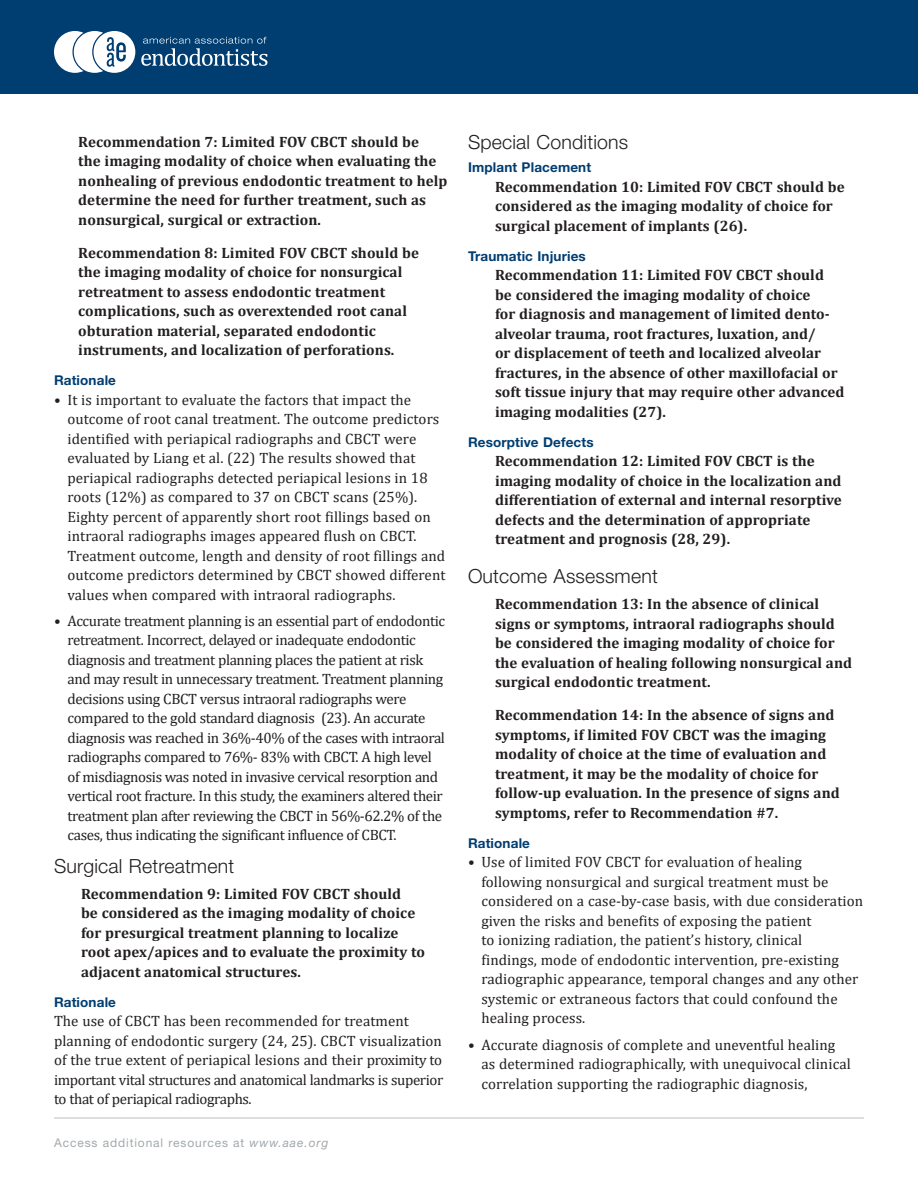
<style>
.page{position:relative;width:918px;height:1188px;background:#fff}
.page>*{position:absolute;margin:0;border:0;box-sizing:border-box;transform-origin:0 0}
.Heading_2{font:300 19.5px "Helvetica Neue LT Std";letter-spacing:.01em;color:#231f20}
.Text_1{font:700 15px/19.5px "Cambria";letter-spacing:.005em;color:#231f20}
.Text_1-2{font:15px/19.5px "Cambria";letter-spacing:.005em;color:#231f20}
.Text_1-3{font:15px/19.5px "Cambria";letter-spacing:-.025em;color:#231f20}
.Heading_4{font:700 13.5px "Helvetica Neue LT Std";letter-spacing:.01em;color:#003d71}
.t1{font:12px "Helvetica Neue LT Std";letter-spacing:.075em;color:#a3a9ad}
.s1{font-style:italic}
</style>
<div class="page">
<div style="left:0;top:0;width:918px;height:94px;background:#003d71"></div>
<hr style="left:54px;top:1117px;width:810px;height:2px;background:#d1d2d4">
<svg style="left:54px;top:31px;width:81px;height:42px"></svg>
<svg style="left:141px;top:37px;width:126px;height:29px"></svg>
<p class="Text_1" style="left:78px;top:131px;width:371px">Recommendation 7: Limited FOV CBCT should be<br>the imaging modality of choice when evaluating the nonhealing of previous endodontic treatment to help determine the need for further treatment, such as nonsurgical, surgical or extraction.</p>
<p class="Text_1" style="left:78px;top:242px;width:342px">Recommendation 8: Limited FOV CBCT should be the imaging modality of choice for nonsurgical retreatment to assess endodontic treatment complications, such as overextended root canal obturation material, separated endodontic instruments, and localization of perforations.</p>
<p class="Heading_4" style="left:54px;top:372px;width:64px">Rationale</p>
<p class="Text_1-2" style="left:68px;top:390px;width:380px;text-indent:-14px">• It is important to evaluate the factors that impact the outcome of root canal treatment. The outcome predictors identified with periapical radiographs and CBCT were evaluated by Liang et al. (22) The results showed that periapical radiographs detected periapical lesions in 18 roots (12%) as compared to 37 on CBCT scans (25%).<br>Eighty percent of apparently short root fillings based on intraoral radiographs images appeared flush on CBCT.<br>Treatment outcome, length and density of root fillings and outcome predictors determined by CBCT showed different values when compared with intraoral radiographs.</p>
<p class="Text_1-3" style="left:68px;top:611px;width:379px;text-indent:-14px">• Accurate treatment planning is an essential part of endodontic retreatment. Incorrect, delayed or inadequate endodontic diagnosis and treatment planning places the patient at risk and may result in unnecessary treatment. Treatment planning decisions using CBCT versus intraoral radiographs were compared to the gold standard diagnosis (23). An accurate diagnosis was reached in 36%-40% of the cases with intraoral radiographs compared to 76%- 83% with CBCT. A high level of misdiagnosis was noted in invasive cervical resorption and vertical root fracture. In this study, the examiners altered their treatment plan after reviewing the CBCT in 56%-62.2% of the cases, thus indicating the significant influence of CBCT.</p>
<p class="Heading_2" style="left:54px;top:854px;width:182px">Surgical Retreatment</p>
<p class="Text_1" style="left:81px;top:884px;width:346px">Recommendation 9: Limited FOV CBCT should<br>be considered as the imaging modality of choice for presurgical treatment planning to localize root apex/apices and to evaluate the proximity to adjacent anatomical structures.</p>
<p class="Heading_4" style="left:54px;top:994px;width:64px">Rationale</p>
<p class="Text_1-2" style="left:54px;top:1011px;width:391px">The use of CBCT has been recommended for treatment planning of endodontic surgery (24, 25). CBCT visualization of the true extent of periapical lesions and their proximity to important vital structures and anatomical landmarks is superior to that of periapical radiographs.</p>
<p class="t1" style="left:54px;top:1136px;width:276px">Access additional resources at <span class="s1">www.aae.org</span></p>
<p class="Heading_2" style="left:468px;top:130px;width:162px">Special Conditions</p>
<p class="Heading_4" style="left:468px;top:159px;width:125px">Implant Placement</p>
<p class="Text_1" style="left:495px;top:176px;width:351px">Recommendation 10: Limited FOV CBCT should be considered as the imaging modality of choice for surgical placement of implants (26).</p>
<p class="Heading_4" style="left:468px;top:248px;width:119px">Traumatic Injuries</p>
<p class="Text_1" style="left:495px;top:265px;width:351px">Recommendation 11: Limited FOV CBCT should be considered the imaging modality of choice<br>for diagnosis and management of limited dento&shy;alveolar trauma, root fractures, luxation, and/<br>or displacement of teeth and localized alveolar fractures, in the absence of other maxillofacial or soft tissue injury that may require other advanced imaging modalities (27).</p>
<p class="Heading_4" style="left:468px;top:434px;width:127px">Resorptive Defects</p>
<p class="Text_1" style="left:495px;top:451px;width:348px">Recommendation 12: Limited FOV CBCT is the imaging modality of choice in the localization and differentiation of external and internal resorptive defects and the determination of appropriate treatment and prognosis (28, 29).</p>
<p class="Heading_2" style="left:468px;top:564px;width:191px">Outcome Assessment</p>
<p class="Text_1" style="left:495px;top:594px;width:359px">Recommendation 13: In the absence of clinical signs or symptoms, intraoral radiographs should be considered the imaging modality of choice for the evaluation of healing following nonsurgical and surgical endodontic treatment.</p>
<p class="Text_1" style="left:495px;top:705px;width:346px">Recommendation 14: In the absence of signs and symptoms, if limited FOV CBCT was the imaging modality of choice at the time of evaluation and treatment, it may be the modality of choice for follow-up evaluation. In the presence of signs and symptoms, refer to Recommendation #7.</p>
<p class="Heading_4" style="left:468px;top:835px;width:64px">Rationale</p>
<p class="Text_1-2" style="left:482px;top:852px;width:383px;text-indent:-14px">• Use of limited FOV CBCT for evaluation of healing following nonsurgical and surgical treatment must be considered on a case-by-case basis, with due consideration given the risks and benefits of exposing the patient<br>to ionizing radiation, the patient’s history, clinical<br>findings, mode of endodontic intervention, pre-existing radiographic appearance, temporal changes and any other systemic or extraneous factors that could confound the healing process.</p>
<p class="Text_1-2" style="left:482px;top:1035px;width:371px;text-indent:-14px">• Accurate diagnosis of complete and uneventful healing as determined radiographically, with unequivocal clinical correlation supporting the radiographic diagnosis,</p>
</div>
